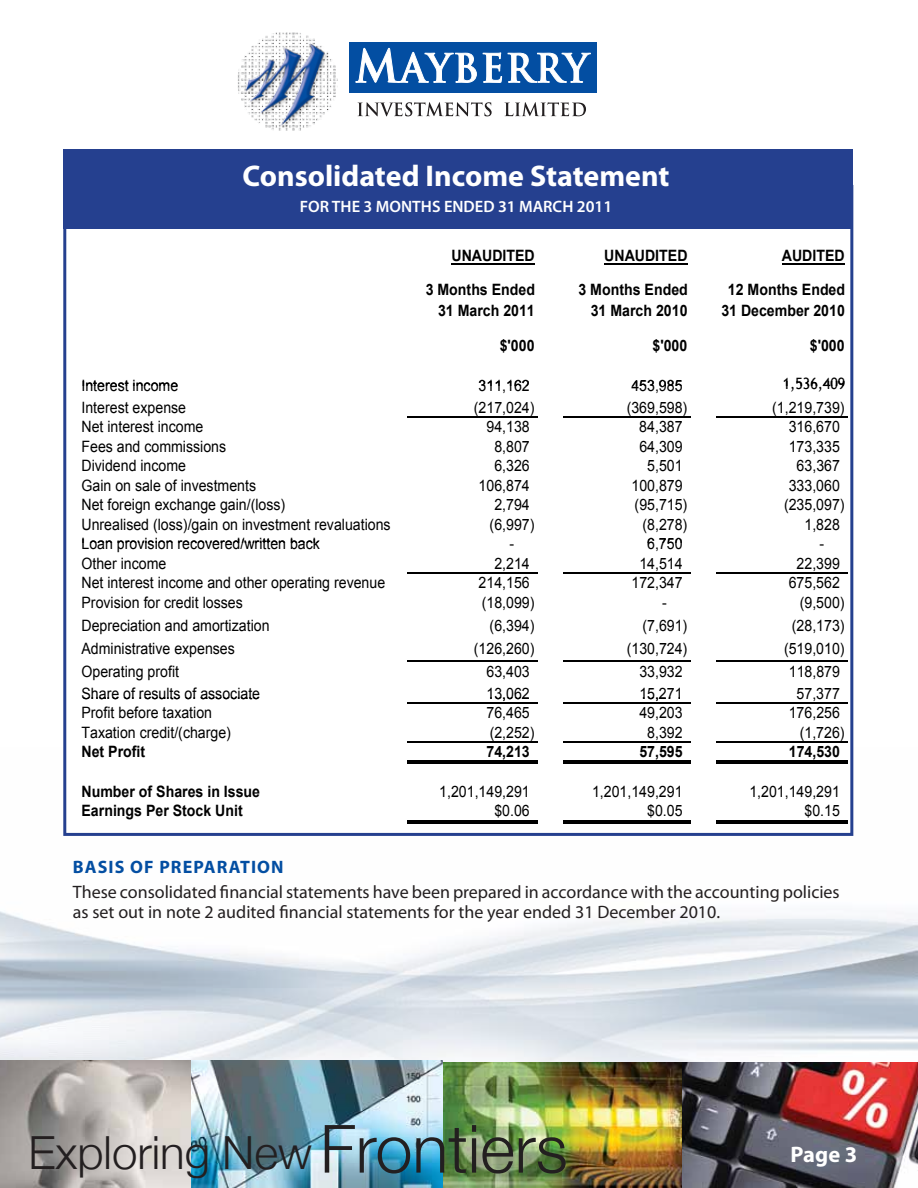
<style>
.page{position:relative;width:918px;height:1188px;background:#fff}
.page>*{position:absolute;margin:0;border:0;box-sizing:border-box;transform-origin:0 0}
.t1{font:300 45.75px "Helvetica Neue";color:#231f20}
.t2{font:700 30px "Myriad Pro";color:#fff}
.t3{font:700 22.5px "Myriad Pro";color:#fff}
.t4{font:18px/19.5px "Myriad Pro";color:#231f20}
.t5{font:700 18px "Myriad Pro";letter-spacing:.06em;color:#034ea2}
.t6{font:600 16.5px "Myriad Pro";color:#fff}
.t7{font:15.6px "Arial";color:#000;scale:.9 1}
.t8{font:700 15.6px "Arial";color:#000;scale:.9 1}
.t9{font:15.6px "Trebuchet MS";color:#000;scale:.9 1}
.s1{font-size:66.6px}
</style>
<div class="page">
<img style="left:0;top:748px;width:918px;height:314px">
<img style="left:0;top:1061px;width:443px;height:127px">
<img style="left:682px;top:1062px;width:236px;height:126px">
<img style="left:441px;top:1062px;width:241px;height:126px">
<img style="left:238px;top:32px;width:100px;height:99px">
<div style="left:349px;top:42px;width:248px;height:51px;background:#034ea2"></div>
<svg style="left:358px;top:102px;width:134px;height:14px"></svg>
<svg style="left:504px;top:102px;width:82px;height:14px"></svg>
<svg style="left:355px;top:48px;width:122px;height:35px"></svg>
<svg style="left:483px;top:52px;width:108px;height:31px"></svg>
<div style="left:63px;top:185px;width:790px;height:651px;background:#fff;border:3px solid #25408f"></div>
<div style="left:63px;top:149px;width:790px;height:80px;background:#25408f"></div>
<hr style="left:451px;top:263px;width:84px;height:1px;background:#000">
<hr style="left:604px;top:263px;width:83px;height:1px;background:#000">
<hr style="left:782px;top:263px;width:63px;height:1px;background:#000">
<hr style="left:407px;top:417px;width:130px;height:1px;background:#000">
<hr style="left:563px;top:417px;width:127px;height:1px;background:#000">
<hr style="left:716px;top:417px;width:131px;height:1px;background:#000">
<hr style="left:407px;top:572px;width:130px;height:2px;background:#000">
<hr style="left:563px;top:572px;width:127px;height:2px;background:#000">
<hr style="left:407px;top:660px;width:130px;height:2px;background:#000">
<hr style="left:563px;top:660px;width:127px;height:2px;background:#000">
<hr style="left:716px;top:572px;width:131px;height:2px;background:#000">
<hr style="left:716px;top:660px;width:131px;height:2px;background:#000">
<hr style="left:407px;top:702px;width:130px;height:2px;background:#000">
<hr style="left:563px;top:702px;width:127px;height:2px;background:#000">
<hr style="left:407px;top:741px;width:130px;height:2px;background:#000">
<hr style="left:563px;top:741px;width:127px;height:2px;background:#000">
<hr style="left:407px;top:761px;width:130px;height:3px;background:#000">
<hr style="left:563px;top:761px;width:127px;height:3px;background:#000">
<hr style="left:407px;top:820px;width:130px;height:3px;background:#000">
<hr style="left:563px;top:820px;width:127px;height:3px;background:#000">
<hr style="left:716px;top:702px;width:131px;height:2px;background:#000">
<hr style="left:716px;top:741px;width:131px;height:2px;background:#000">
<hr style="left:716px;top:761px;width:131px;height:3px;background:#000">
<hr style="left:716px;top:820px;width:131px;height:3px;background:#000">
<h2 class="t2" style="left:243px;top:156px;width:428px">Consolidated Income Statement</h2>
<p class="t6" style="left:300px;top:196px;width:314px">FOR THE 3 MONTHS ENDED 31 MARCH 2011</p>
<p class="t8" style="left:451px;top:245px;width:94px">UNAUDITED</p>
<p class="t8" style="left:604px;top:245px;width:94px">UNAUDITED</p>
<p class="t8" style="left:782px;top:245px;width:71px">AUDITED</p>
<p class="t8" style="left:426px;top:279px;width:123px">3 Months Ended</p>
<p class="t8" style="left:579px;top:279px;width:123px">3 Months Ended</p>
<p class="t8" style="left:728px;top:279px;width:132px">12 Months Ended</p>
<p class="t8" style="left:438px;top:300px;width:109px">31 March 2011</p>
<p class="t8" style="left:591px;top:300px;width:109px">31 March 2010</p>
<p class="t8" style="left:721px;top:300px;width:139px">31 December 2010</p>
<p class="t8" style="left:500px;top:336px;width:40px">$'000</p>
<p class="t8" style="left:653px;top:336px;width:40px">$'000</p>
<p class="t8" style="left:810px;top:336px;width:40px">$'000</p>
<p class="t7" style="left:81px;top:375px;width:109px">Interest income</p>
<p class="t7" style="left:479px;top:375px;width:58px">311,162</p>
<p class="t7" style="left:631px;top:375px;width:58px">453,985</p>
<p class="t9" style="left:783px;top:375px;width:71px">1,536,409</p>
<p class="t7" style="left:81px;top:397px;width:118px">Interest expense</p>
<p class="t7" style="left:474px;top:397px;width:69px">(217,024)</p>
<p class="t7" style="left:627px;top:397px;width:69px">(369,598)</p>
<p class="t7" style="left:772px;top:397px;width:82px">(1,219,739)</p>
<p class="t7" style="left:81px;top:417px;width:137px">Net interest income</p>
<p class="t7" style="left:486px;top:417px;width:50px">94,138</p>
<p class="t7" style="left:639px;top:417px;width:50px">84,387</p>
<p class="t7" style="left:789px;top:417px;width:58px">316,670</p>
<p class="t7" style="left:81px;top:436px;width:162px">Fees and commissions</p>
<p class="t7" style="left:494px;top:436px;width:41px">8,807</p>
<p class="t7" style="left:639px;top:436px;width:50px">64,309</p>
<p class="t7" style="left:789px;top:436px;width:58px">173,335</p>
<p class="t7" style="left:81px;top:456px;width:118px">Dividend income</p>
<p class="t7" style="left:494px;top:456px;width:41px">6,326</p>
<p class="t7" style="left:647px;top:456px;width:41px">5,501</p>
<p class="t7" style="left:797px;top:456px;width:50px">63,367</p>
<p class="t7" style="left:82px;top:475px;width:196px">Gain on sale of investments</p>
<p class="t7" style="left:479px;top:475px;width:58px">106,874</p>
<p class="t7" style="left:631px;top:475px;width:58px">100,879</p>
<p class="t7" style="left:789px;top:475px;width:58px">333,060</p>
<p class="t7" style="left:82px;top:495px;width:228px">Net foreign exchange gain/(loss)</p>
<p class="t7" style="left:494px;top:495px;width:41px">2,794</p>
<p class="t7" style="left:635px;top:495px;width:60px">(95,715)</p>
<p class="t7" style="left:784px;top:495px;width:69px">(235,097)</p>
<p class="t7" style="left:82px;top:514px;width:345px">Unrealised (loss)/gain on investment revaluations</p>
<p class="t7" style="left:490px;top:514px;width:51px">(6,997)</p>
<p class="t7" style="left:642px;top:514px;width:51px">(8,278)</p>
<p class="t7" style="left:805px;top:514px;width:41px">1,828</p>
<p class="t7" style="left:81px;top:533px;width:266px">Loan provision recovered/written back</p>
<p class="t7" style="left:509px;top:533px;width:7px">-</p>
<p class="t7" style="left:647px;top:533px;width:41px">6 750</p>
<p class="t7" style="left:820px;top:533px;width:7px">-</p>
<p class="t7" style="left:655px;top:533px;width:6px">,</p>
<p class="t7" style="left:82px;top:553px;width:96px">Other income</p>
<p class="t7" style="left:494px;top:553px;width:41px">2,214</p>
<p class="t7" style="left:639px;top:553px;width:50px">14,514</p>
<p class="t7" style="left:797px;top:553px;width:50px">22,399</p>
<p class="t7" style="left:82px;top:572px;width:339px">Net interest income and other operating revenue</p>
<p class="t7" style="left:479px;top:572px;width:58px">214,156</p>
<p class="t7" style="left:631px;top:572px;width:58px">172,347</p>
<p class="t7" style="left:789px;top:572px;width:58px">675,562</p>
<p class="t7" style="left:82px;top:593px;width:181px">Provision for credit losses</p>
<p class="t7" style="left:482px;top:593px;width:60px">(18,099)</p>
<p class="t7" style="left:662px;top:593px;width:7px">-</p>
<p class="t7" style="left:800px;top:593px;width:51px">(9,500)</p>
<p class="t7" style="left:82px;top:615px;width:210px">Depreciation and amortization</p>
<p class="t7" style="left:490px;top:615px;width:51px">(6,394)</p>
<p class="t7" style="left:642px;top:615px;width:51px">(7,691)</p>
<p class="t7" style="left:792px;top:615px;width:60px">(28,173)</p>
<p class="t7" style="left:82px;top:638px;width:172px">Administrative expenses</p>
<p class="t7" style="left:474px;top:638px;width:69px">(126,260)</p>
<p class="t7" style="left:627px;top:638px;width:69px">(130,724)</p>
<p class="t7" style="left:784px;top:638px;width:69px">(519,010)</p>
<p class="t7" style="left:82px;top:661px;width:110px">Operating profit</p>
<p class="t7" style="left:487px;top:661px;width:50px">63,403</p>
<p class="t7" style="left:639px;top:661px;width:50px">33,932</p>
<p class="t7" style="left:789px;top:661px;width:58px">118,879</p>
<p class="t7" style="left:81px;top:683px;width:200px">Share of results of associate</p>
<p class="t7" style="left:487px;top:683px;width:50px">13,062</p>
<p class="t7" style="left:639px;top:683px;width:50px">15,271</p>
<p class="t7" style="left:797px;top:683px;width:50px">57,377</p>
<p class="t7" style="left:81px;top:702px;width:147px">Profit before taxation</p>
<p class="t7" style="left:487px;top:702px;width:50px">76,465</p>
<p class="t7" style="left:639px;top:702px;width:50px">49,203</p>
<p class="t7" style="left:789px;top:702px;width:58px">176,256</p>
<p class="t7" style="left:82px;top:722px;width:168px">Taxation credit/(charge)</p>
<p class="t7" style="left:490px;top:722px;width:51px">(2,252)</p>
<p class="t7" style="left:647px;top:722px;width:41px">8,392</p>
<p class="t7" style="left:800px;top:722px;width:51px">(1,726)</p>
<p class="t8" style="left:82px;top:741px;width:72px">Net Profit</p>
<p class="t8" style="left:487px;top:741px;width:50px">74,213</p>
<p class="t8" style="left:639px;top:741px;width:50px">57,595</p>
<p class="t8" style="left:789px;top:741px;width:58px">174,530</p>
<p class="t8" style="left:82px;top:781px;width:200px">Number of Shares in Issue</p>
<p class="t7" style="left:439px;top:781px;width:102px">1,201,149,291</p>
<p class="t7" style="left:592px;top:781px;width:102px">1,201,149,291</p>
<p class="t7" style="left:749px;top:781px;width:102px">1,201,149,291</p>
<p class="t8" style="left:82px;top:800px;width:181px">Earnings Per Stock Unit</p>
<p class="t7" style="left:494px;top:800px;width:41px">$0.06</p>
<p class="t7" style="left:647px;top:800px;width:41px">$0.05</p>
<p class="t7" style="left:804px;top:800px;width:41px">$0.15</p>
<p class="t5" style="left:73px;top:856px;width:212px">BASIS OF PREPARATION</p>
<p class="t4" style="left:73px;top:882px;width:768px">These consolidated financial statements have been prepared in accordance with the accounting policies as set out in note 2 audited financial statements for the year ended 31 December 2010.</p>
<h1 class="t1" style="left:28px;top:1124px;width:541px">Exploring New <span class="s1">Frontiers</span></h1>
<h3 class="t3" style="left:791px;top:1140px;width:68px">Page 3</h3>
</div>
